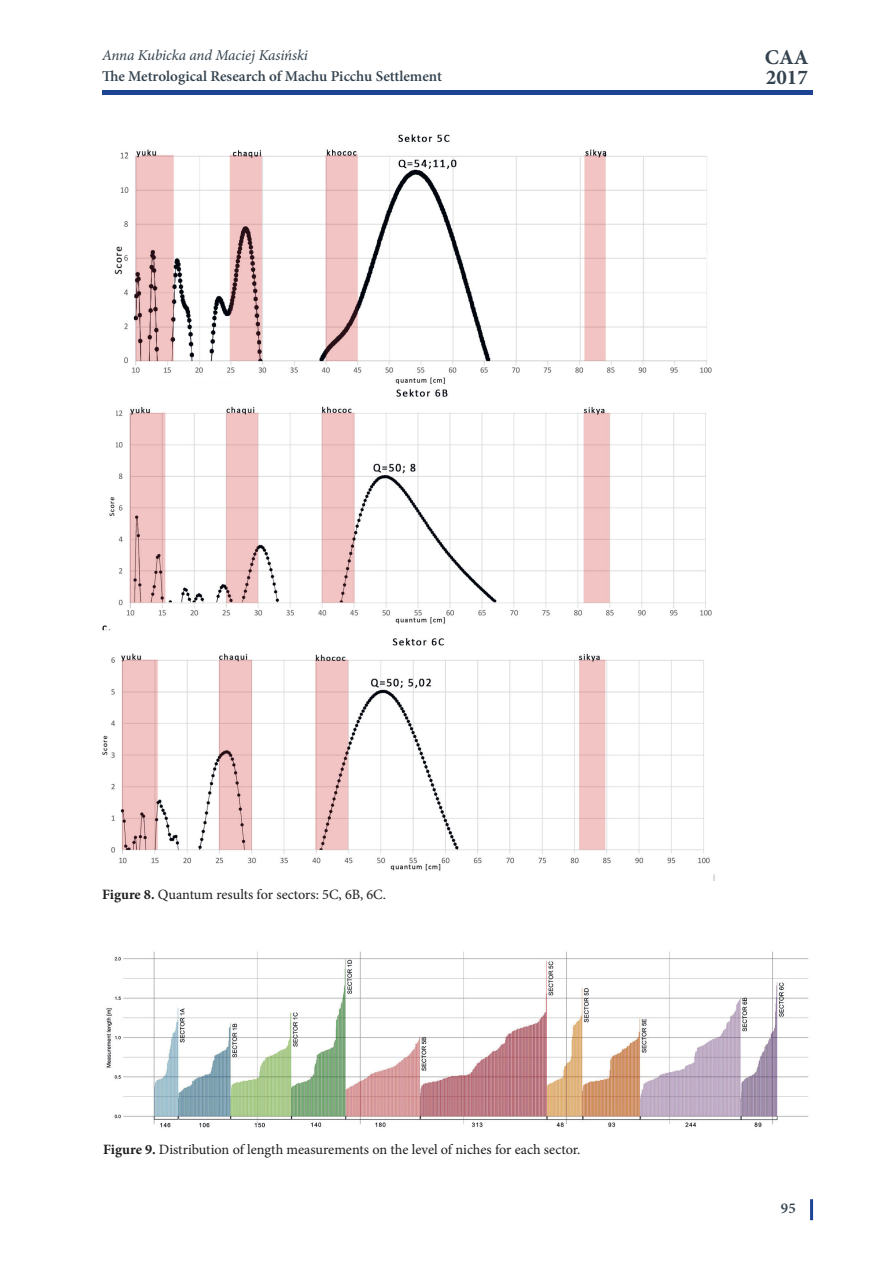
<style>
.page{position:relative;width:893px;height:1263px;background:#fff}
.page>*{position:absolute;margin:0;border:0;box-sizing:border-box;transform-origin:0 0}
.t1{font:21px/19.5px "Minion Pro Bold 4";color:#33424e}
.t2{font:600 15px "Minion Pro";color:#33424e}
.t3{font:italic 15px "Minion Pro";letter-spacing:-.01em;color:#33424e}
.t4{font:14.25px "Minion Pro";color:#1d1e1f}
.s1{font-weight:700}
</style>
<div class="page">
<div style="left:102px;top:90px;width:710px;height:5px;background:#1d4395"></div>
<hr style="left:810px;top:1199px;width:3px;height:21px;background:#1d4395">
<img style="left:102px;top:134px;width:613px;height:747px">
<img style="left:106px;top:951px;width:703px;height:177px">
<p class="t3" style="left:102px;top:45px;width:207px">Anna Kubicka and Maciej Kasiński</p>
<p class="t2" style="left:102px;top:65px;width:341px">The Metrological Research of Machu Picchu Settlement</p>
<h1 class="t1" style="left:765px;top:47px;width:45px">CAA<br>2017</h1>
<p class="t4" style="left:102px;top:885px;width:285px"><span class="s1">Figure 8.</span> Quantum results for sectors: 5C, 6B, 6C.</p>
<p class="t4" style="left:103px;top:1139px;width:479px"><span class="s1">Figure 9.</span> Distribution of length measurements on the level of niches for each sector.</p>
<p class="t2" style="left:781px;top:1198px;width:16px">95</p>
</div>
